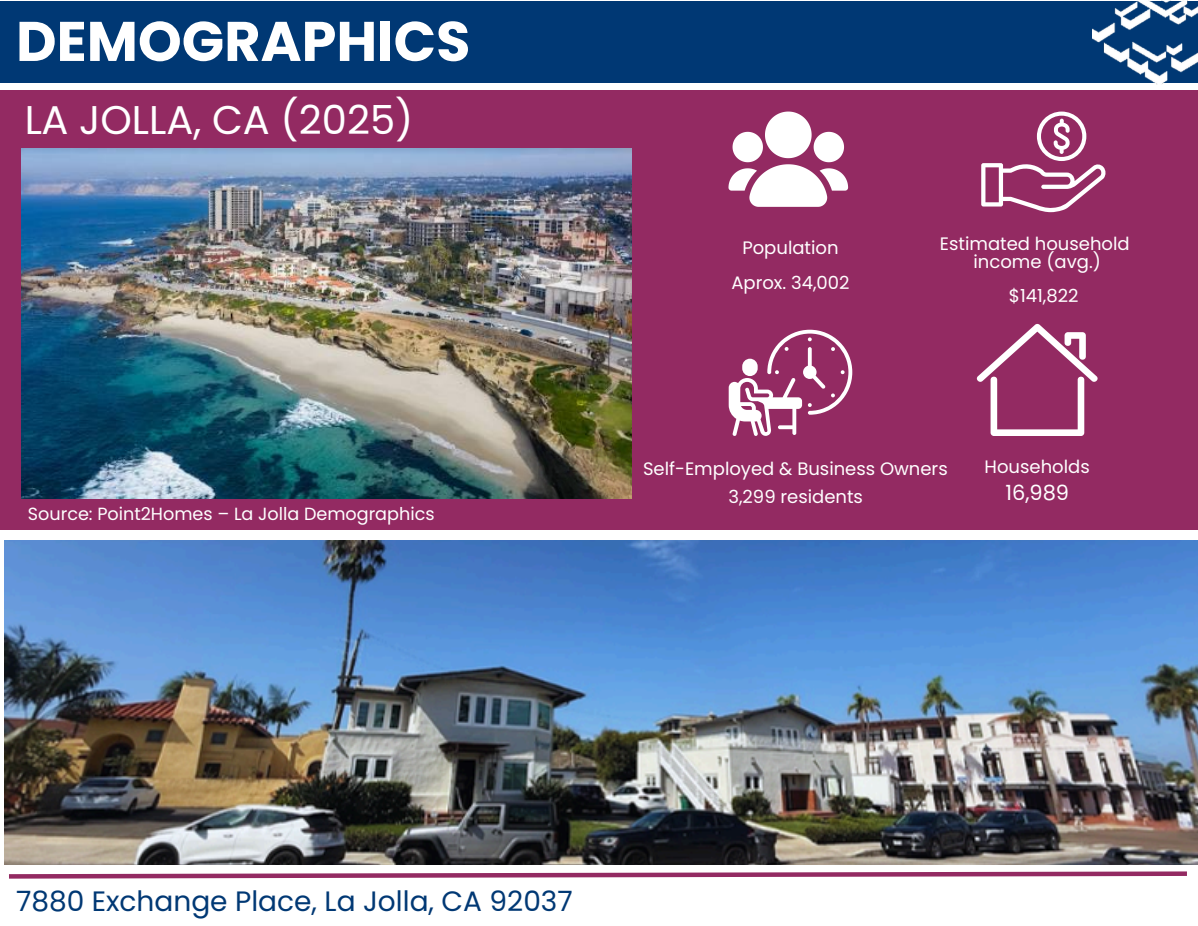
<style>
.page{position:relative;width:1198px;height:926px;background:#fff}
.page>*{position:absolute;margin:0;border:0;box-sizing:border-box;transform-origin:0 0}
.t1{font:700 55.72px "Poppins";color:#fff}
.t2{font:40px "Poppins";color:#fff}
.t3{font:28px "Poppins";color:#003874}
.t4{font:20.92px "Poppins";color:#fff}
.t5{font:18px/18px "Poppins";color:#fff;text-align:center}
.t6{font:17.6px "Poppins";color:#fff}
</style>
<div class="page">
<svg style="left:9px;top:871px;width:1178px;height:8px"></svg>
<div style="left:0;top:90px;width:1197px;height:439px;background:#932a62"></div>
<svg style="left:728px;top:111px;width:120px;height:96px"></svg>
<svg style="left:981px;top:111px;width:125px;height:101px"></svg>
<svg style="left:976px;top:323px;width:122px;height:113px"></svg>
<svg style="left:728px;top:329px;width:124px;height:107px"></svg>
<img style="left:22px;top:149px;width:609px;height:349px">
<img style="left:5px;top:541px;width:1192px;height:323px">
<div style="left:0;top:1px;width:1197px;height:81px;background:#003874"></div>
<img style="left:1092px;top:0;width:105px;height:84px">
<h1 class="t1" style="left:16px;top:2px;width:456px">DEMOGRAPHICS</h1>
<h2 class="t2" style="left:24px;top:92px;width:390px">LA JOLLA, CA (2025)</h2>
<p class="t6" style="left:28px;top:501px;width:408px">Source: Point2Homes – La Jolla Demographics</p>
<p class="t5" style="left:742px;top:238px;width:98px">Population</p>
<p class="t5" style="left:939px;top:234px;width:191px">Estimated household income (avg.)</p>
<p class="t5" style="left:731px;top:274px;width:120px">Aprox. 34,002</p>
<p class="t5" style="left:1008px;top:287px;width:71px">$141,822</p>
<p class="t5" style="left:643px;top:460px;width:306px">Self-Employed &amp; Business Owners</p>
<p class="t5" style="left:984px;top:458px;width:107px">Households</p>
<p class="t5" style="left:728px;top:487px;width:136px">3,299 residents</p>
<p class="t4" style="left:1005px;top:478px;width:65px">16,989</p>
<h3 class="t3" style="left:16px;top:881px;width:558px">7880 Exchange Place, La Jolla, CA 92037</h3>
</div>
